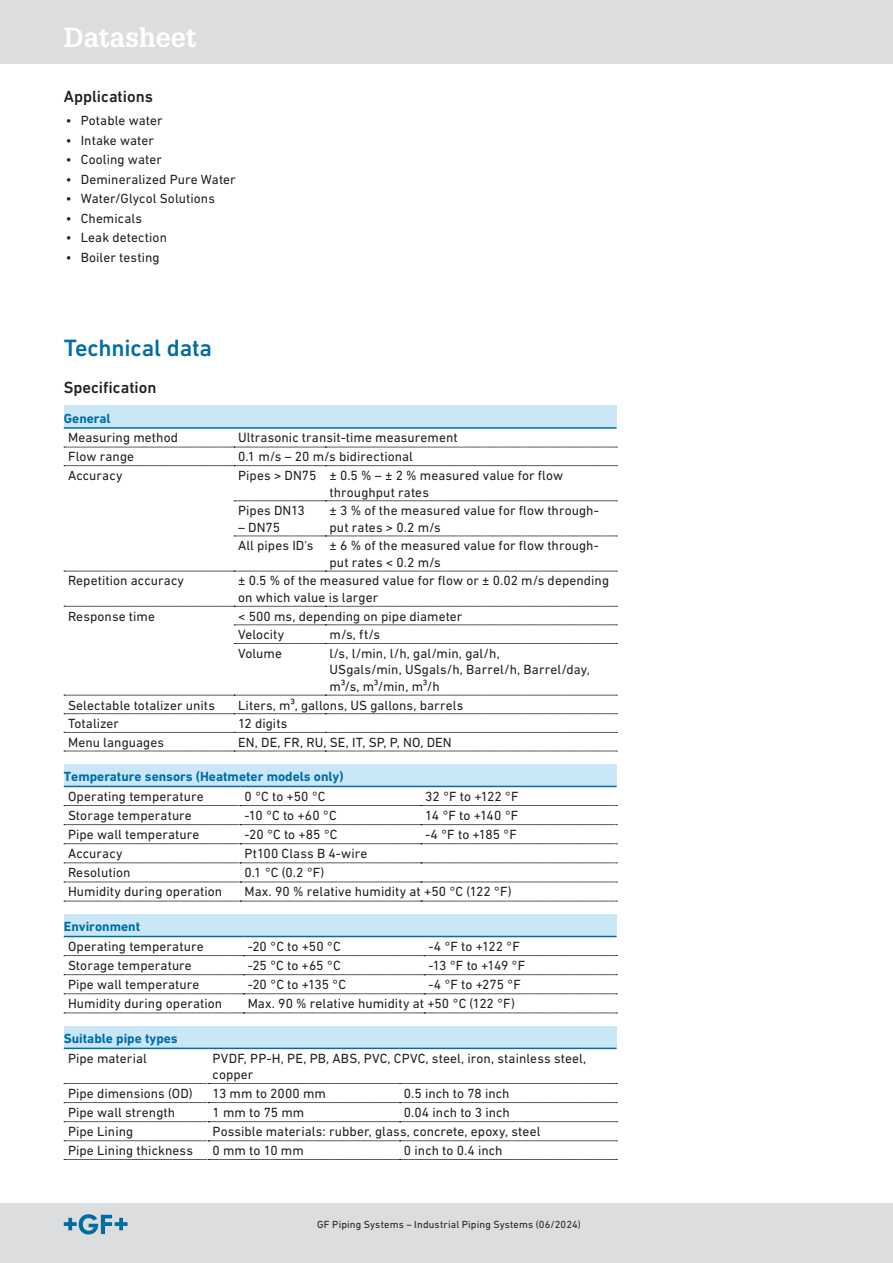
<style>
.page{position:relative;width:893px;height:1263px;background:#fff}
.page>*{position:absolute;margin:0;border:0;box-sizing:border-box;transform-origin:0 0}
.t1{font:700 27px "Glypha LT Pro";color:#fff}
.Überschrift_3_Kap_x{font:500 24px "DIN Next W1 G";letter-spacing:-.01em;color:#006da5}
.Überschrift_4__oNr{font:500 16.5px "DIN Next W1 G";color:#231f20}
.Tabelle_Text_links{font:13.5px/16.5px "DIN Next W1 G";letter-spacing:.005em;color:#231f20}
.Table-Head-Font-GF-Blue-9pt-bold{font:700 13.5px "DIN Next W1 G";color:#006da5}
.t2{font:10.5px "DIN Next W1 G";letter-spacing:.015em;color:#231f20}
</style>
<div class="page">
<div style="left:0;top:1203px;width:893px;height:60px;background:#dcdddf"></div>
<svg style="left:64px;top:1214px;width:64px;height:20px"></svg>
<div style="left:0;top:0;width:893px;height:64px;background:#dcdddf"></div>
<div style="left:64px;top:405px;width:553px;height:23px;background:#cae7f8"></div>
<svg style="left:64px;top:447px;width:553px;height:1px"></svg>
<svg style="left:64px;top:465px;width:553px;height:1px"></svg>
<svg style="left:234px;top:501px;width:383px;height:1px"></svg>
<svg style="left:234px;top:536px;width:383px;height:1px"></svg>
<svg style="left:64px;top:571px;width:553px;height:1px"></svg>
<svg style="left:64px;top:606px;width:553px;height:1px"></svg>
<svg style="left:234px;top:625px;width:383px;height:1px"></svg>
<svg style="left:234px;top:643px;width:383px;height:1px"></svg>
<svg style="left:64px;top:695px;width:553px;height:1px"></svg>
<svg style="left:64px;top:713px;width:553px;height:1px"></svg>
<svg style="left:64px;top:732px;width:553px;height:1px"></svg>
<svg style="left:64px;top:751px;width:553px;height:1px"></svg>
<hr style="left:64px;top:427px;width:170px;height:2px;background:#006da5">
<hr style="left:234px;top:427px;width:91px;height:2px;background:#006da5">
<hr style="left:325px;top:427px;width:292px;height:2px;background:#006da5">
<div style="left:64px;top:764px;width:553px;height:22px;background:#cae7f8"></div>
<svg style="left:64px;top:805px;width:553px;height:1px"></svg>
<svg style="left:64px;top:824px;width:553px;height:1px"></svg>
<svg style="left:64px;top:843px;width:553px;height:1px"></svg>
<svg style="left:64px;top:863px;width:553px;height:1px"></svg>
<svg style="left:64px;top:882px;width:553px;height:1px"></svg>
<svg style="left:64px;top:901px;width:553px;height:1px"></svg>
<hr style="left:64px;top:786px;width:176px;height:1px;background:#006da5">
<hr style="left:240px;top:786px;width:181px;height:1px;background:#006da5">
<hr style="left:421px;top:786px;width:196px;height:1px;background:#006da5">
<div style="left:64px;top:914px;width:553px;height:22px;background:#cae7f8"></div>
<svg style="left:64px;top:955px;width:553px;height:1px"></svg>
<svg style="left:64px;top:974px;width:553px;height:1px"></svg>
<svg style="left:64px;top:993px;width:553px;height:1px"></svg>
<svg style="left:64px;top:1013px;width:553px;height:1px"></svg>
<hr style="left:64px;top:936px;width:179px;height:1px;background:#006da5">
<hr style="left:243px;top:936px;width:181px;height:1px;background:#006da5">
<hr style="left:424px;top:936px;width:193px;height:1px;background:#006da5">
<div style="left:64px;top:1026px;width:553px;height:22px;background:#cae7f8"></div>
<svg style="left:64px;top:1083px;width:553px;height:1px"></svg>
<svg style="left:64px;top:1121px;width:553px;height:1px"></svg>
<svg style="left:64px;top:1140px;width:553px;height:1px"></svg>
<svg style="left:64px;top:1159px;width:553px;height:1px"></svg>
<hr style="left:64px;top:1047px;width:144px;height:2px;background:#006da5">
<hr style="left:208px;top:1047px;width:192px;height:2px;background:#006da5">
<hr style="left:400px;top:1047px;width:217px;height:2px;background:#006da5">
<svg style="left:64px;top:1102px;width:553px;height:1px"></svg>
<h1 class="t1" style="left:64px;top:20px;width:134px">Datasheet</h1>
<p class="Überschrift_4__oNr" style="left:64px;top:86px;width:91px">Applications</p>
<p class="Tabelle_Text_links" style="left:66px;top:112px;width:98px">• Potable water</p>
<p class="Tabelle_Text_links" style="left:66px;top:132px;width:90px">• Intake water</p>
<p class="Tabelle_Text_links" style="left:66px;top:151px;width:98px">• Cooling water</p>
<p class="Tabelle_Text_links" style="left:66px;top:171px;width:171px">• Demineralized Pure Water</p>
<p class="Tabelle_Text_links" style="left:66px;top:190px;width:151px">• Water/Glycol Solutions</p>
<p class="Tabelle_Text_links" style="left:66px;top:210px;width:78px">• Chemicals</p>
<p class="Tabelle_Text_links" style="left:66px;top:229px;width:103px">• Leak detection</p>
<p class="Tabelle_Text_links" style="left:66px;top:249px;width:95px">• Boiler testing</p>
<p class="Überschrift_3_Kap_x" style="left:64px;top:334px;width:150px">Technical data</p>
<p class="Überschrift_4__oNr" style="left:64px;top:378px;width:94px">Specification</p>
<p class="Table-Head-Font-GF-Blue-9pt-bold" style="left:64px;top:410px;width:48px">General</p>
<p class="Tabelle_Text_links" style="left:68px;top:429px;width:112px">Measuring method</p>
<p class="Tabelle_Text_links" style="left:238px;top:429px;width:221px">Ultrasonic transit-time measurement</p>
<p class="Tabelle_Text_links" style="left:68px;top:448px;width:68px">Flow range</p>
<p class="Tabelle_Text_links" style="left:238px;top:448px;width:176px">0.1 m/s – 20 m/s bidirectional</p>
<p class="Tabelle_Text_links" style="left:68px;top:467px;width:56px">Accuracy</p>
<p class="Tabelle_Text_links" style="left:238px;top:467px;width:80px">Pipes &gt; DN75</p>
<p class="Tabelle_Text_links" style="left:330px;top:467px;width:235px">± 0.5 % – ± 2 % measured value for flow throughput rates</p>
<p class="Tabelle_Text_links" style="left:238px;top:502px;width:68px">Pipes DN13</p>
<p class="Tabelle_Text_links" style="left:238px;top:519px;width:43px">– DN75</p>
<p class="Tabelle_Text_links" style="left:330px;top:502px;width:271px">± 3 % of the measured value for flow through&shy;put rates &gt; 0.2 m/s</p>
<p class="Tabelle_Text_links" style="left:238px;top:537px;width:77px">All pipes ID's</p>
<p class="Tabelle_Text_links" style="left:330px;top:537px;width:271px">± 6 % of the measured value for flow through&shy;put rates &lt; 0.2 m/s</p>
<p class="Tabelle_Text_links" style="left:68px;top:572px;width:118px">Repetition accuracy</p>
<p class="Tabelle_Text_links" style="left:238px;top:572px;width:373px">± 0.5 % of the measured value for flow or ± 0.02 m/s depending on which value is larger</p>
<p class="Tabelle_Text_links" style="left:68px;top:608px;width:88px">Response time</p>
<p class="Tabelle_Text_links" style="left:238px;top:608px;width:226px">&lt; 500 ms, depending on pipe diameter</p>
<p class="Tabelle_Text_links" style="left:238px;top:626px;width:48px">Velocity</p>
<p class="Tabelle_Text_links" style="left:330px;top:626px;width:52px">m/s, ft/s</p>
<p class="Tabelle_Text_links" style="left:238px;top:645px;width:45px">Volume</p>
<p class="Tabelle_Text_links" style="left:330px;top:645px;width:262px">l/s, l/min, l/h, gal/min, gal/h,<br>USgals/min, USgals/h, Barrel/h, Barrel/day, m³/s, m³/min, m³/h</p>
<p class="Tabelle_Text_links" style="left:68px;top:696px;width:149px">Selectable totalizer units</p>
<p class="Tabelle_Text_links" style="left:238px;top:696px;width:227px">Liters, m³, gallons, US gallons, barrels</p>
<p class="Tabelle_Text_links" style="left:68px;top:715px;width:53px">Totalizer</p>
<p class="Tabelle_Text_links" style="left:238px;top:715px;width:51px">12 digits</p>
<p class="Tabelle_Text_links" style="left:68px;top:734px;width:98px">Menu languages</p>
<p class="Tabelle_Text_links" style="left:238px;top:734px;width:215px">EN, DE, FR, RU, SE, IT, SP, P, NO, DEN</p>
<p class="Table-Head-Font-GF-Blue-9pt-bold" style="left:64px;top:769px;width:281px">Temperature sensors (Heatmeter models only)</p>
<p class="Tabelle_Text_links" style="left:68px;top:788px;width:137px">Operating temperature</p>
<p class="Tabelle_Text_links" style="left:244px;top:788px;width:83px">0 °C to +50 °C</p>
<p class="Tabelle_Text_links" style="left:425px;top:788px;width:95px">32 °F to +122 °F</p>
<p class="Tabelle_Text_links" style="left:68px;top:807px;width:125px">Storage temperature</p>
<p class="Tabelle_Text_links" style="left:244px;top:807px;width:94px">-10 °C to +60 °C</p>
<p class="Tabelle_Text_links" style="left:425px;top:807px;width:95px">14 °F to +140 °F</p>
<p class="Tabelle_Text_links" style="left:68px;top:826px;width:133px">Pipe wall temperature</p>
<p class="Tabelle_Text_links" style="left:244px;top:826px;width:95px">-20 °C to +85 °C</p>
<p class="Tabelle_Text_links" style="left:425px;top:826px;width:93px">-4 °F to +185 °F</p>
<p class="Tabelle_Text_links" style="left:68px;top:845px;width:56px">Accuracy</p>
<p class="Tabelle_Text_links" style="left:244px;top:845px;width:124px">Pt100 Class B 4-wire</p>
<p class="Tabelle_Text_links" style="left:68px;top:864px;width:64px">Resolution</p>
<p class="Tabelle_Text_links" style="left:244px;top:864px;width:81px">0.1 °C (0.2 °F)</p>
<p class="Tabelle_Text_links" style="left:68px;top:883px;width:156px">Humidity during operation</p>
<p class="Tabelle_Text_links" style="left:244px;top:883px;width:269px">Max. 90 % relative humidity at +50 °C (122 °F)</p>
<p class="Table-Head-Font-GF-Blue-9pt-bold" style="left:64px;top:919px;width:78px">Environment</p>
<p class="Tabelle_Text_links" style="left:68px;top:938px;width:137px">Operating temperature</p>
<p class="Tabelle_Text_links" style="left:248px;top:938px;width:94px">-20 °C to +50 °C</p>
<p class="Tabelle_Text_links" style="left:428px;top:938px;width:93px">-4 °F to +122 °F</p>
<p class="Tabelle_Text_links" style="left:68px;top:957px;width:125px">Storage temperature</p>
<p class="Tabelle_Text_links" style="left:248px;top:957px;width:94px">-25 °C to +65 °C</p>
<p class="Tabelle_Text_links" style="left:428px;top:957px;width:98px">-13 °F to +149 °F</p>
<p class="Tabelle_Text_links" style="left:68px;top:976px;width:133px">Pipe wall temperature</p>
<p class="Tabelle_Text_links" style="left:248px;top:976px;width:100px">-20 °C to +135 °C</p>
<p class="Tabelle_Text_links" style="left:428px;top:976px;width:94px">-4 °F to +275 °F</p>
<p class="Tabelle_Text_links" style="left:68px;top:995px;width:156px">Humidity during operation</p>
<p class="Tabelle_Text_links" style="left:248px;top:995px;width:269px">Max. 90 % relative humidity at +50 °C (122 °F)</p>
<p class="Table-Head-Font-GF-Blue-9pt-bold" style="left:64px;top:1031px;width:115px">Suitable pipe types</p>
<p class="Tabelle_Text_links" style="left:68px;top:1050px;width:80px">Pipe material</p>
<p class="Tabelle_Text_links" style="left:213px;top:1050px;width:375px">PVDF, PP-H, PE, PB, ABS, PVC, CPVC, steel, iron, stainless steel, copper</p>
<p class="Tabelle_Text_links" style="left:68px;top:1085px;width:126px">Pipe dimensions (OD)</p>
<p class="Tabelle_Text_links" style="left:213px;top:1085px;width:115px">13 mm to 2000 mm</p>
<p class="Tabelle_Text_links" style="left:404px;top:1085px;width:107px">0.5 inch to 78 inch</p>
<p class="Tabelle_Text_links" style="left:68px;top:1104px;width:109px">Pipe wall strength</p>
<p class="Tabelle_Text_links" style="left:213px;top:1104px;width:93px">1 mm to 75 mm</p>
<p class="Tabelle_Text_links" style="left:404px;top:1104px;width:107px">0.04 inch to 3 inch</p>
<p class="Tabelle_Text_links" style="left:68px;top:1123px;width:67px">Pipe Lining</p>
<p class="Tabelle_Text_links" style="left:213px;top:1123px;width:329px">Possible materials: rubber, glass, concrete, epoxy, steel</p>
<p class="Tabelle_Text_links" style="left:68px;top:1142px;width:127px">Pipe Lining thickness</p>
<p class="Tabelle_Text_links" style="left:213px;top:1142px;width:93px">0 mm to 10 mm</p>
<p class="Tabelle_Text_links" style="left:404px;top:1142px;width:100px">0 inch to 0.4 inch</p>
<p class="t2" style="left:317px;top:1219px;width:265px">GF Piping Systems – Industrial Piping Systems (06/2024)</p>
</div>
